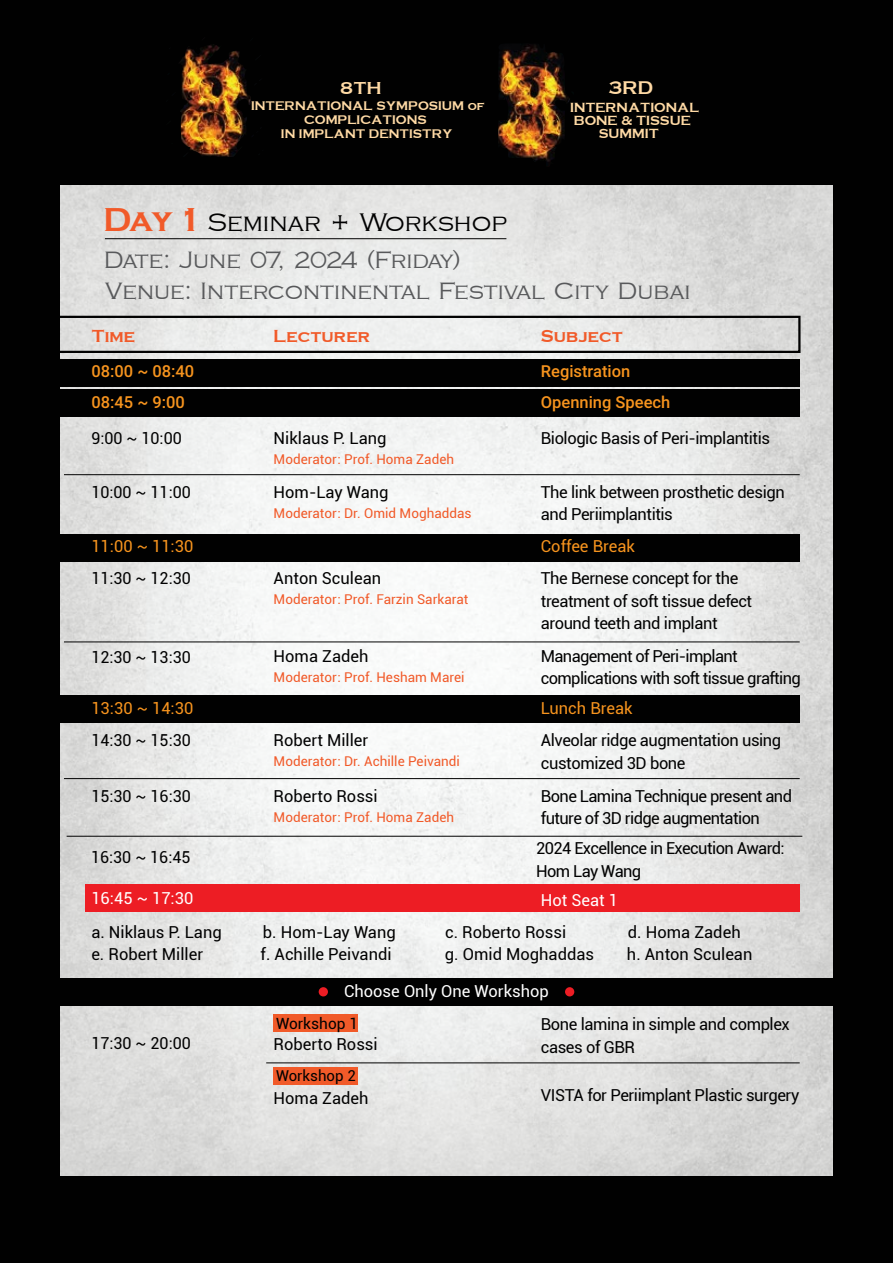
<style>
.page{position:relative;width:893px;height:1263px;background:#010101}
.page>*{position:absolute;margin:0;border:0;box-sizing:border-box;transform-origin:0 0}
.t1{font:700 34.05px "Copperplate";color:#f15a29}
.t2{font:26.25px "Copperplate";color:#010101}
.t3{font:24.45px "Copperplate";color:#58595b}
.t4{font:24.45px "Copperplate";letter-spacing:-.055em;color:#58595b}
.t5{font:700 18.9px "Copperplate";color:#ffdaa5}
.t6{font:700 18px "Copperplate";color:#f15a29}
.t7{font:700 17.85px "Copperplate";color:#ffdaa5}
.t8{font:16.5px/22.5px "Roboto";letter-spacing:-.025em;color:#010101}
.t9{font:16.5px "Roboto";color:#010101}
.t10{font:500 16.5px "Roboto";color:#f7941e}
.t11{font:16.5px "Roboto";color:#f7941e}
.t12{font:16.5px "Roboto";color:#fff}
.t13{font:15.45px "Roboto";color:#010101}
.t14{font:15px "Roboto";color:#010101}
.t15{font:700 13.65px "Copperplate";color:#ffdaa5}
.t16{font:13.5px "Roboto";color:#f15a29}
.t17{font:700 12.9px/13.6px "Copperplate";color:#ffdaa5;text-align:center}
</style>
<div class="page">
<img style="left:60px;top:185px;width:773px;height:991px">
<img style="left:179px;top:44px;width:72px;height:113px">
<img style="left:498px;top:44px;width:72px;height:119px">
<div style="left:46px;top:316px;width:754px;height:37px;border:2px solid #010101"></div>
<div style="left:47px;top:359px;width:752px;height:27px;background:#010101"></div>
<div style="left:47px;top:534px;width:752px;height:27px;background:#010101"></div>
<div style="left:47px;top:389px;width:752px;height:27px;background:#010101"></div>
<div style="left:47px;top:695px;width:752px;height:27px;background:#010101"></div>
<div style="left:85px;top:884px;width:714px;height:27px;background:#ed1d24"></div>
<hr style="left:64px;top:474px;width:736px;height:1px;background:#010101">
<hr style="left:64px;top:778px;width:736px;height:1px;background:#010101">
<hr style="left:64px;top:641px;width:736px;height:1px;background:#010101">
<hr style="left:266px;top:1062px;width:534px;height:1px;background:#010101">
<div style="left:274px;top:1014px;width:84px;height:18px;background:#f15a29"></div>
<div style="left:274px;top:1067px;width:84px;height:17px;background:#f15a29"></div>
<div style="left:47px;top:978px;width:809px;height:27px;background:#010101"></div>
<div style="left:319px;top:987px;width:9px;height:9px;background:#ed1d24;border-radius:50%"></div>
<div style="left:565px;top:987px;width:9px;height:9px;background:#ed1d24;border-radius:50%"></div>
<hr style="left:67px;top:836px;width:735px;height:1px;background:#010101">
<hr style="left:105px;top:238px;width:401px;height:1px;background:#010101">
<p class="t7" style="left:340px;top:78px;width:43px">8TH</p>
<p class="t17" style="left:251px;top:99px;width:235px">INTERNATIONAL SYMPOSIUM of<br>COMPLICATIONS<br>IN IMPLANT DENTISTRY</p>
<h1 class="t1" style="left:104px;top:200px;width:101px">Day 1</h1>
<h2 class="t2" style="left:208px;top:208px;width:301px">Seminar + Workshop</h2>
<h3 class="t4" style="left:104px;top:247px;width:359px">Date: June 07, 2024 (Friday)</h3>
<p class="t5" style="left:608px;top:77px;width:47px">3RD</p>
<p class="t15" style="left:570px;top:100px;width:131px">INTERNATIONAL</p>
<p class="t15" style="left:574px;top:113px;width:118px">BONE &amp; TISSUE</p>
<p class="t15" style="left:599px;top:126px;width:62px">SUMMIT</p>
<h3 class="t3" style="left:105px;top:278px;width:587px">Venue: Intercontinental Festival City Dubai</h3>
<p class="t6" style="left:91px;top:325px;width:45px">Time</p>
<p class="t6" style="left:274px;top:325px;width:98px">Lecturer</p>
<p class="t6" style="left:541px;top:325px;width:84px">Subject</p>
<p class="t10" style="left:91px;top:360px;width:104px">08:00 ~ 08:40</p>
<p class="t10" style="left:541px;top:360px;width:91px">Registration</p>
<p class="t10" style="left:91px;top:390px;width:95px">08:45 ~ 9:00</p>
<p class="t10" style="left:541px;top:390px;width:131px">Openning Speech</p>
<p class="t8" style="left:91px;top:426px;width:92px">9:00 ~ 10:00</p>
<p class="t9" style="left:274px;top:426px;width:114px">Niklaus P. Lang</p>
<p class="t16" style="left:274px;top:450px;width:182px">Moderator: Prof. Homa Zadeh</p>
<p class="t8" style="left:91px;top:480px;width:101px">10:00 ~ 11:00</p>
<p class="t9" style="left:274px;top:480px;width:117px">Hom-Lay Wang</p>
<p class="t16" style="left:274px;top:503px;width:199px">Moderator: Dr. Omid Moghaddas</p>
<p class="t8" style="left:541px;top:426px;width:231px">Biologic Basis of Peri-implantitis</p>
<p class="t8" style="left:541px;top:480px;width:245px">The link between prosthetic design and Periimplantitis</p>
<p class="t11" style="left:91px;top:535px;width:104px">11:00 ~ 11:30</p>
<p class="t11" style="left:541px;top:535px;width:96px">Coffee Break</p>
<p class="t8" style="left:91px;top:566px;width:101px">11:30 ~ 12:30</p>
<p class="t8" style="left:91px;top:646px;width:101px">12:30 ~ 13:30</p>
<p class="t9" style="left:274px;top:567px;width:109px">Anton Sculean</p>
<p class="t16" style="left:274px;top:590px;width:196px">Moderator: Prof. Farzin Sarkarat</p>
<p class="t9" style="left:274px;top:644px;width:96px">Homa Zadeh</p>
<p class="t16" style="left:274px;top:668px;width:192px">Moderator: Prof. Hesham Marei</p>
<p class="t8" style="left:541px;top:566px;width:213px">The Bernese concept for the treatment of soft tissue defect around teeth and implant</p>
<p class="t8" style="left:541px;top:644px;width:261px">Management of Peri-implant complications with soft tissue grafting</p>
<p class="t11" style="left:91px;top:696px;width:104px">13:30 ~ 14:30</p>
<p class="t11" style="left:541px;top:696px;width:93px">Lunch Break</p>
<p class="t8" style="left:91px;top:728px;width:101px">14:30 ~ 15:30</p>
<p class="t9" style="left:274px;top:729px;width:96px">Robert Miller</p>
<p class="t16" style="left:274px;top:752px;width:188px">Moderator: Dr. Achille Peivandi</p>
<p class="t8" style="left:91px;top:784px;width:101px">15:30 ~ 16:30</p>
<p class="t9" style="left:274px;top:784px;width:106px">Roberto Rossi</p>
<p class="t16" style="left:274px;top:807px;width:182px">Moderator: Prof. Homa Zadeh</p>
<p class="t8" style="left:541px;top:728px;width:242px">Alveolar ridge augmentation using customized 3D bone</p>
<p class="t8" style="left:541px;top:784px;width:253px">Bone Lamina Technique present and future of 3D ridge augmentation</p>
<p class="t8" style="left:91px;top:845px;width:101px">16:30 ~ 16:45</p>
<p class="t8" style="left:536px;top:836px;width:250px">2024 Excellence in Execution Award:<br>Hom Lay Wang</p>
<p class="t12" style="left:91px;top:887px;width:104px">16:45 ~ 17:30</p>
<p class="t12" style="left:541px;top:888px;width:79px">Hot Seat 1</p>
<p class="t9" style="left:91px;top:920px;width:132px">a. Niklaus P. Lang</p>
<p class="t9" style="left:263px;top:920px;width:134px">b. Hom-Lay Wang</p>
<p class="t9" style="left:445px;top:920px;width:123px">c. Roberto Rossi</p>
<p class="t9" style="left:628px;top:920px;width:114px">d. Homa Zadeh</p>
<p class="t9" style="left:91px;top:943px;width:113px">e. Robert Miller</p>
<p class="t9" style="left:261px;top:943px;width:132px">f. Achille Peivandi</p>
<p class="t9" style="left:445px;top:943px;width:151px">g. Omid Moghaddas</p>
<p class="t9" style="left:627px;top:943px;width:127px">h. Anton Sculean</p>
<p class="t12" style="left:344px;top:979px;width:206px">Choose Only One Workshop</p>
<p class="t13" style="left:276px;top:1012px;width:84px">Workshop 1</p>
<p class="t8" style="left:91px;top:1032px;width:101px">17:30 ~ 20:00</p>
<p class="t9" style="left:274px;top:1032px;width:106px">Roberto Rossi</p>
<p class="t14" style="left:276px;top:1065px;width:81px">Workshop 2</p>
<p class="t8" style="left:541px;top:1012px;width:251px">Bone lamina in simple and complex cases of GBR</p>
<p class="t9" style="left:274px;top:1086px;width:96px">Homa Zadeh</p>
<p class="t8" style="left:541px;top:1083px;width:260px">VISTA for Periimplant Plastic surgery</p>
</div>
